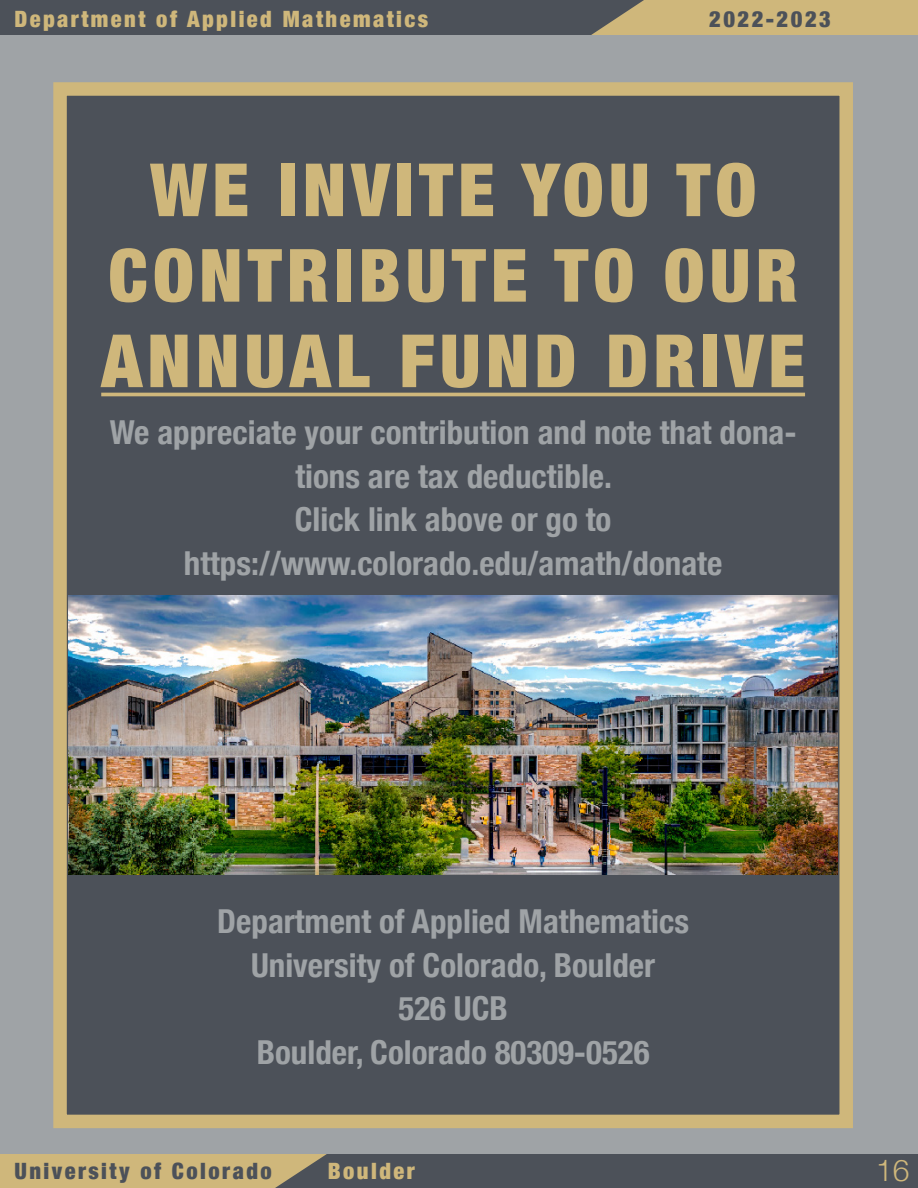
<style>
.page{position:relative;width:918px;height:1188px;background:#fff}
.page>*{position:absolute;margin:0;border:0;box-sizing:border-box;transform-origin:0 0}
.t1{font:900 condensed 73.5px/85.5px "Helvetica Neue";letter-spacing:.07em;color:#cfb77b;text-align:center}
.t2{font:700 condensed 33px/43.5px "Helvetica Neue";color:#9fa3a6;text-align:center}
.t3{font:300 30px "Helvetica Neue";color:#cfb77b}
.t4{font:900 condensed 22.5px "Helvetica Neue";letter-spacing:.11em;color:#cfb77b}
.t5{font:900 condensed 22.5px "Helvetica Neue";letter-spacing:.11em;color:#4c5159}
</style>
<div class="page">
<div style="left:0;top:1154px;width:918px;height:34px;background:#4c5159"></div>
<svg style="left:0;top:1154px;width:327px;height:34px;background:#c4ae78"></svg>
<div style="left:0;top:0;width:917px;height:35px;background:#4c5159"></div>
<svg style="left:591px;top:0;width:327px;height:35px;background:#c4ae78"></svg>
<div style="left:0;top:35px;width:917px;height:1119px;background:#9fa3a6"></div>
<div style="left:53px;top:82px;width:800px;height:1046px;background:#4c5159;border:14px solid #cfb77b"></div>
<hr style="left:101px;top:393px;width:704px;height:3px;background:#cfb77b">
<img style="left:69px;top:595px;width:769px;height:280px">
<p class="t4" style="left:14px;top:0;width:415px">Department of Applied Mathematics</p>
<p class="t5" style="left:709px;top:1px;width:123px">2022-2023</p>
<p class="t1" style="left:101px;top:143px;width:705px">WE INVITE YOU TO<br>CONTRIBUTE TO OUR<br>ANNUAL FUND DRIVE</p>
<p class="t2" style="left:110px;top:408px;width:688px">We appreciate your contribution and note that dona&shy;tions are tax deductible.</p>
<p class="t2" style="left:295px;top:495px;width:318px">Click link above or go to</p>
<p class="t2" style="left:184px;top:539px;width:540px">https://www.colorado.edu/amath/donate</p>
<p class="t2" style="left:217px;top:898px;width:473px">Department of Applied Mathematics</p>
<p class="t2" style="left:251px;top:941px;width:406px">University of Colorado, Boulder</p>
<p class="t2" style="left:399px;top:985px;width:111px">526 UCB</p>
<p class="t2" style="left:257px;top:1028px;width:394px">Boulder, Colorado 80309-0526</p>
<p class="t5" style="left:14px;top:1153px;width:259px">University of Colorado</p>
<p class="t4" style="left:328px;top:1153px;width:88px">Boulder</p>
<p class="t3" style="left:876px;top:1146px;width:35px">16</p>
</div>
